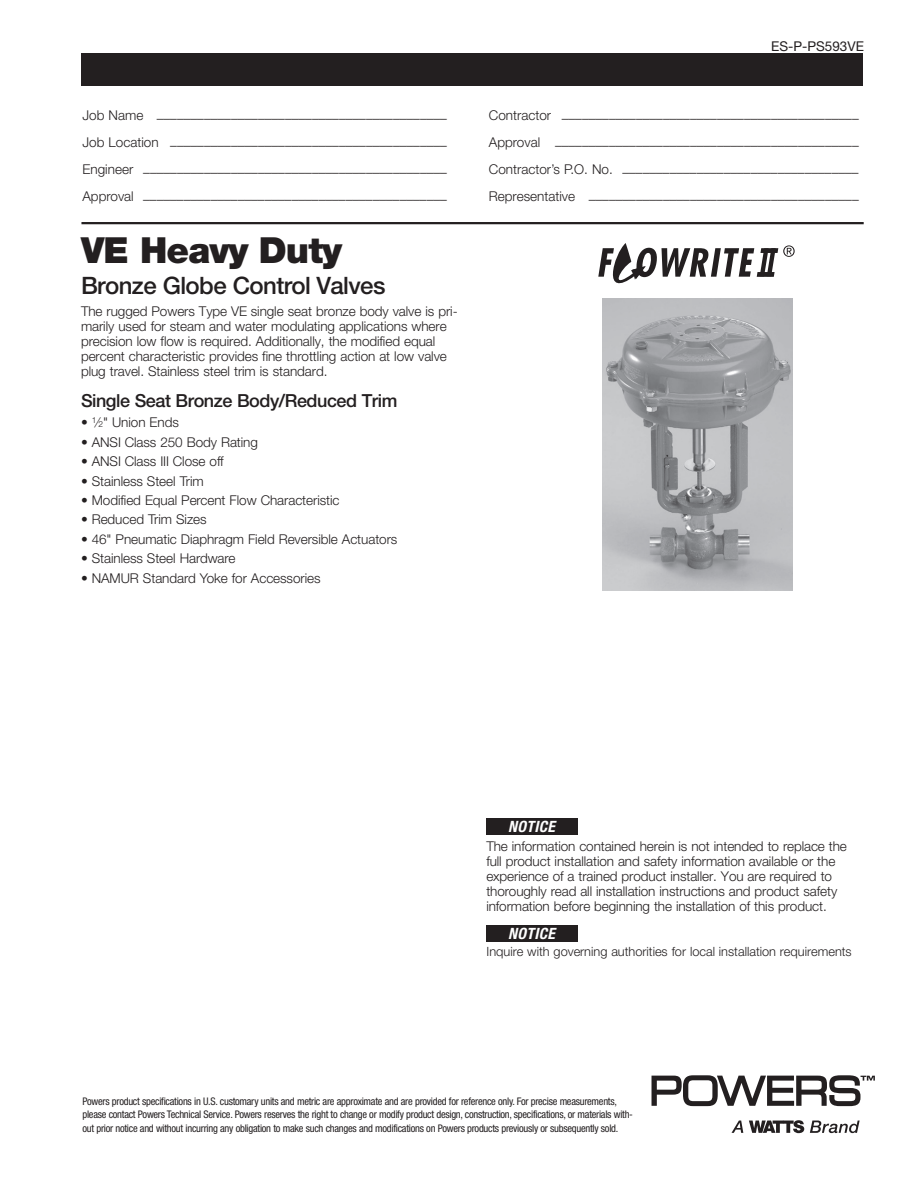
<style>
.page{position:relative;width:918px;height:1188px;background:#fff}
.page>*{position:absolute;margin:0;border:0;box-sizing:border-box;transform-origin:0 0}
.t1{font:900 36px "Helvetica Neue LT Std";letter-spacing:-.025em;color:#231f20}
.t2{font:500 24px "Helvetica Neue LT Std";letter-spacing:-.025em;color:#231f20}
.t3{font:500 18px "Helvetica Neue LT Std";letter-spacing:-.025em;color:#231f20}
.t4{font:italic 700 condensed 15.6px "Helvetica Neue LT Std";letter-spacing:.025em;color:#fff}
.t5{font:300 13.5px/15px "Helvetica Neue LT Std";letter-spacing:-.005em;color:#231f20}
.t6{font:13.5px "Helvetica Neue LT Std";color:#231f20}
.t7{font:300 12.75px "Helvetica Neue LT Std";color:#231f20}
.t8{font:condensed 10.5px/13.2px "Helvetica Neue LT Std";letter-spacing:-.025em;color:#231f20}
.s1{font-size:8.4px}
</style>
<div class="page">
<img style="left:603px;top:298px;width:190px;height:293px">
<div style="left:82px;top:54px;width:781px;height:32px;background:#231f20"></div>
<hr style="left:81px;top:222px;width:783px;height:2px;background:#231f20">
<svg style="left:598px;top:243px;width:197px;height:40px"></svg>
<svg style="left:652px;top:1075px;width:223px;height:31px"></svg>
<svg style="left:732px;top:1121px;width:11px;height:12px"></svg>
<svg style="left:749px;top:1120px;width:55px;height:13px"></svg>
<svg style="left:810px;top:1121px;width:50px;height:12px"></svg>
<div style="left:486px;top:925px;width:91px;height:17px;background:#231f20"></div>
<div style="left:486px;top:818px;width:91px;height:17px;background:#231f20"></div>
<p class="t6" style="left:771px;top:38px;width:94px">ES-P-PS593VE</p>
<p class="t5" style="left:82px;top:110px;width:366px">Job Name –––––––––––––––––––––––––––––––––––––––––––</p>
<p class="t5" style="left:489px;top:110px;width:371px">Contractor ––––––––––––––––––––––––––––––––––––––––––––</p>
<p class="t5" style="left:82px;top:137px;width:366px">Job Location –––––––––––––––––––––––––––––––––––––––––</p>
<p class="t5" style="left:489px;top:137px;width:371px">Approval –––––––––––––––––––––––––––––––––––––––––––––</p>
<p class="t5" style="left:82px;top:165px;width:366px">Engineer –––––––––––––––––––––––––––––––––––––––––––––</p>
<p class="t5" style="left:489px;top:165px;width:371px">Contractor’s P.O. No. –––––––––––––––––––––––––––––––––––</p>
<p class="t5" style="left:82px;top:192px;width:366px">Approval –––––––––––––––––––––––––––––––––––––––––––––</p>
<p class="t5" style="left:489px;top:192px;width:371px">Representative ––––––––––––––––––––––––––––––––––––––––</p>
<h1 class="t1" style="left:81px;top:229px;width:263px">VE Heavy Duty</h1>
<h2 class="t2" style="left:81px;top:271px;width:306px">Bronze Globe Control Valves</h2>
<p class="t5" style="left:81px;top:303px;width:378px">The rugged Powers Type VE single seat bronze body valve is pri&shy;marily used for steam and water modulating applications where precision low flow is required. Additionally, the modified equal percent characteristic provides fine throttling action at low valve plug travel. Stainless steel trim is standard.</p>
<h3 class="t3" style="left:81px;top:390px;width:318px">Single Seat Bronze Body/Reduced Trim</h3>
<p class="t5" style="left:81px;top:415px;width:99px">• <sup>1</sup>⁄<span class="s1">2</span>" Union Ends</p>
<p class="t5" style="left:81px;top:434px;width:178px">• ANSI Class 250 Body Rating</p>
<p class="t5" style="left:81px;top:454px;width:144px">• ANSI Class III Close off</p>
<p class="t5" style="left:81px;top:473px;width:124px">• Stainless Steel Trim</p>
<p class="t5" style="left:81px;top:492px;width:260px">• Modified Equal Percent Flow Characteristic</p>
<p class="t5" style="left:81px;top:512px;width:127px">• Reduced Trim Sizes</p>
<p class="t5" style="left:81px;top:531px;width:318px">• 46" Pneumatic Diaphragm Field Reversible Actuators</p>
<p class="t5" style="left:81px;top:551px;width:156px">• Stainless Steel Hardware</p>
<p class="t5" style="left:81px;top:570px;width:241px">• NAMUR Standard Yoke for Accessories</p>
<p class="t4" style="left:508px;top:817px;width:48px">NOTICE</p>
<p class="t5" style="left:486px;top:838px;width:362px">The information contained herein is not intended to replace the full product installation and safety information available or the experience of a trained product installer. You are required to thoroughly read all installation instructions and product safety information before beginning the installation of this product.</p>
<p class="t4" style="left:508px;top:924px;width:48px">NOTICE</p>
<p class="t7" style="left:487px;top:943px;width:367px">Inquire with governing authorities for local installation requirements</p>
<p class="t8" style="left:82px;top:1095px;width:552px">Powers product specifications in U.S. customary units and metric are approximate and are provided for reference only. For precise measurements, please contact Powers Technical Service. Powers reserves the right to change or modify product design, construction, specifications, or materials with&shy;out prior notice and without incurring any obligation to make such changes and modifications on Powers products previously or subsequently sold.</p>
</div>
